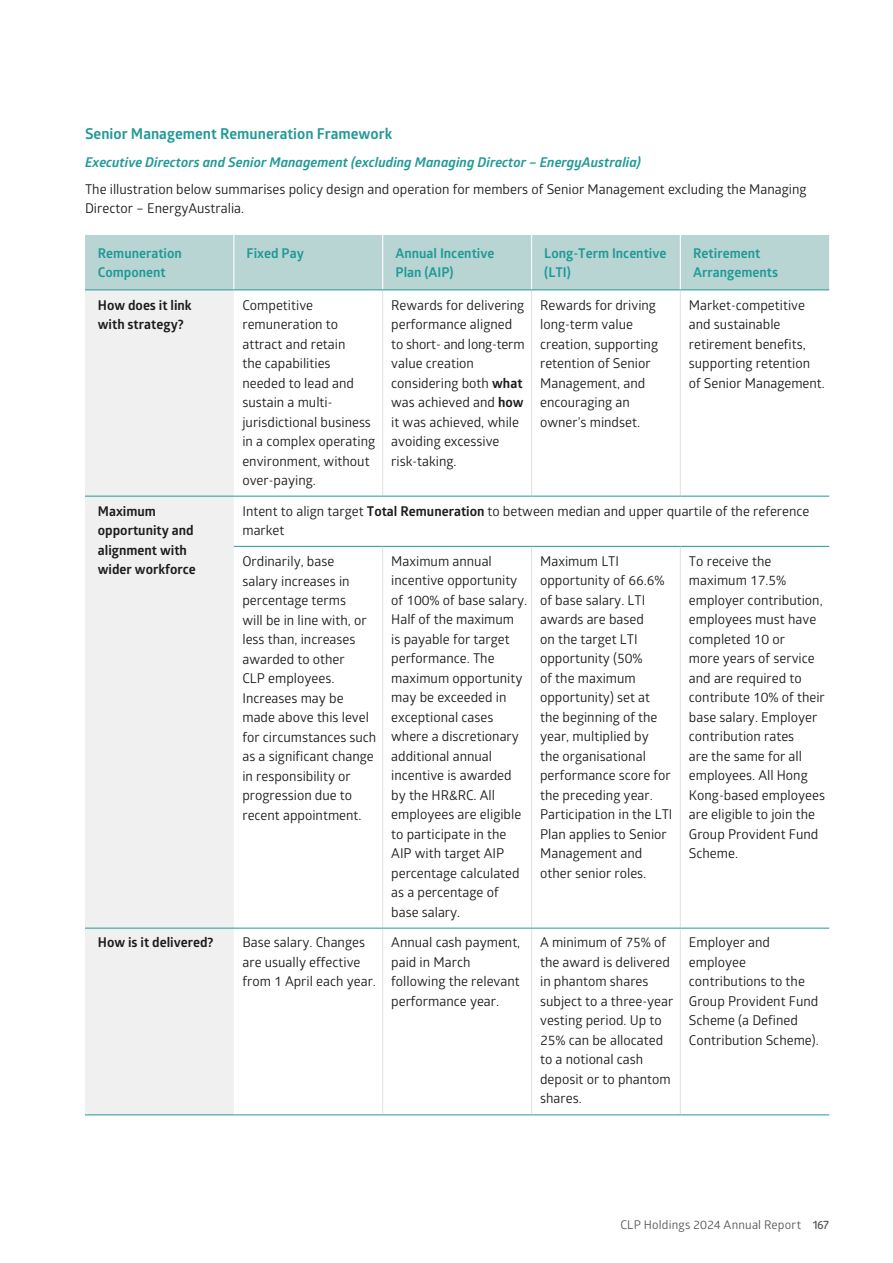
<style>
.page{position:relative;width:893px;height:1263px;background:#fff}
.page>*{position:absolute;margin:0;border:0;box-sizing:border-box;transform-origin:0 0}
.t1{font:700 15px "Glober";color:#219a96}
.t2{font:13.5px/19.5px "Glober";color:#1c1c1b}
.t3{font:700 13.5px/19.5px "Glober";color:#219a96}
.t4{font:700 13.5px/19.5px "Glober";color:#1c1c1b}
.t5{font:italic 700 13.5px "Glober";color:#219a96}
.t6{font:12px "Glober";letter-spacing:.015em;color:#575756}
.s1{font-weight:700}
.s2{font-weight:600}
</style>
<div class="page">
<div style="left:85px;top:290px;width:149px;height:824px;background:#f0f0f0"></div>
<hr style="left:382px;top:290px;width:1px;height:206px;background:#e3e3e3">
<hr style="left:531px;top:290px;width:1px;height:206px;background:#e3e3e3">
<hr style="left:680px;top:290px;width:1px;height:206px;background:#e3e3e3">
<hr style="left:382px;top:547px;width:1px;height:381px;background:#e3e3e3">
<hr style="left:531px;top:547px;width:1px;height:381px;background:#e3e3e3">
<hr style="left:680px;top:547px;width:1px;height:381px;background:#e3e3e3">
<hr style="left:382px;top:928px;width:1px;height:186px;background:#e3e3e3">
<hr style="left:531px;top:928px;width:1px;height:186px;background:#e3e3e3">
<hr style="left:680px;top:928px;width:1px;height:186px;background:#e3e3e3">
<hr style="left:85px;top:496px;width:149px;height:1px;background:#219a96">
<hr style="left:234px;top:496px;width:149px;height:1px;background:#219a96">
<hr style="left:383px;top:496px;width:148px;height:1px;background:#219a96">
<hr style="left:531px;top:496px;width:149px;height:1px;background:#219a96">
<hr style="left:680px;top:496px;width:149px;height:1px;background:#219a96">
<hr style="left:234px;top:546px;width:149px;height:1px;background:#219a96">
<hr style="left:383px;top:546px;width:148px;height:1px;background:#219a96">
<hr style="left:531px;top:546px;width:149px;height:1px;background:#219a96">
<hr style="left:680px;top:546px;width:149px;height:1px;background:#219a96">
<hr style="left:85px;top:928px;width:149px;height:1px;background:#219a96">
<hr style="left:234px;top:928px;width:149px;height:1px;background:#219a96">
<hr style="left:383px;top:928px;width:148px;height:1px;background:#219a96">
<hr style="left:531px;top:928px;width:149px;height:1px;background:#219a96">
<hr style="left:680px;top:928px;width:149px;height:1px;background:#219a96">
<hr style="left:85px;top:1114px;width:149px;height:1px;background:#219a96">
<hr style="left:234px;top:1114px;width:149px;height:1px;background:#219a96">
<hr style="left:383px;top:1114px;width:148px;height:1px;background:#219a96">
<hr style="left:531px;top:1114px;width:149px;height:1px;background:#219a96">
<hr style="left:680px;top:1114px;width:149px;height:1px;background:#219a96">
<div style="left:85px;top:235px;width:744px;height:54px;background:#b8d5d4"></div>
<hr style="left:233px;top:248px;width:1px;height:41px;background:#fff">
<hr style="left:85px;top:289px;width:149px;height:1px;background:#219a96">
<hr style="left:234px;top:289px;width:149px;height:1px;background:#219a96">
<hr style="left:383px;top:289px;width:148px;height:1px;background:#219a96">
<hr style="left:531px;top:289px;width:149px;height:1px;background:#219a96">
<hr style="left:680px;top:289px;width:149px;height:1px;background:#219a96">
<p class="t1" style="left:85px;top:123px;width:309px">Senior Management Remuneration Framework</p>
<p class="t5" style="left:85px;top:153px;width:557px">Executive Directors and Senior Management (excluding Managing Director – EnergyAustralia)</p>
<p class="t2" style="left:85px;top:179px;width:723px">The illustration below summarises policy design and operation for members of Senior Management excluding the Managing<br>Director – EnergyAustralia.</p>
<p class="t3" style="left:98px;top:243px;width:86px">Remuneration<br>Component</p>
<p class="t3" style="left:247px;top:243px;width:59px">Fixed Pay</p>
<p class="t3" style="left:395px;top:243px;width:101px">Annual Incentive<br>Plan (AIP)</p>
<p class="t3" style="left:544px;top:243px;width:124px">Long-Term Incentive (LTI)</p>
<p class="t3" style="left:693px;top:243px;width:86px">Retirement<br>Arrangements</p>
<p class="t4" style="left:98px;top:295px;width:95px">How does it link with strategy?</p>
<p class="t2" style="left:242px;top:295px;width:134px">Competitive remuneration to attract and retain<br>the capabilities needed to lead and sustain a multi&shy;jurisdictional business in a complex operating environment, without over-paying.</p>
<p class="t2" style="left:391px;top:295px;width:135px">Rewards for delivering performance aligned to short- and long-term value creation considering both <span class="s1">what </span>was achieved and <span class="s1">how </span>it was achieved, while avoiding excessive risk-taking.</p>
<p class="t2" style="left:540px;top:295px;width:119px">Rewards for driving long-term value creation, supporting retention of Senior<br>Management, and encouraging an owner’s mindset.</p>
<p class="t2" style="left:689px;top:294px;width:138px">Market-competitive and sustainable retirement benefits, supporting retention of Senior Management.</p>
<p class="t4" style="left:98px;top:501px;width:99px">Maximum opportunity and alignment with wider workforce</p>
<p class="t2" style="left:242px;top:501px;width:568px">Intent to align target <span class="s1">Total Remuneration</span> to between median and upper quartile of the reference market</p>
<p class="t2" style="left:242px;top:551px;width:135px">Ordinarily, base<br>salary increases in percentage terms<br>will be in line with, or less than, increases awarded to other<br>CLP employees.<br>Increases may be made above this level for circumstances such as a significant change in responsibility or progression due to recent appointment.</p>
<p class="t2" style="left:391px;top:551px;width:137px">Maximum annual incentive opportunity of 100% of base salary.<br>Half of the maximum<br>is payable for target performance. The maximum opportunity may be exceeded in exceptional cases where a discretionary additional annual incentive is awarded by the HR&amp;RC. All employees are eligible to participate in the<br>AIP with target AIP percentage calculated as a percentage of base salary.</p>
<p class="t2" style="left:540px;top:551px;width:134px">Maximum LTI opportunity of 66.6% of base salary. LTI awards are based<br>on the target LTI opportunity (50%<br>of the maximum opportunity) set at the beginning of the year, multiplied by<br>the organisational performance score for the preceding year.<br>Participation in the LTI<br>Plan applies to Senior<br>Management and other senior roles.</p>
<p class="t2" style="left:689px;top:551px;width:138px">To receive the maximum 17.5% employer contribution, employees must have completed 10 or<br>more years of service and are required to contribute 10% of their base salary. Employer contribution rates<br>are the same for all employees. All Hong<br>Kong-based employees are eligible to join the<br>Group Provident Fund<br>Scheme.</p>
<p class="t4" style="left:98px;top:933px;width:117px">How is it delivered?</p>
<p class="t2" style="left:242px;top:932px;width:135px">Base salary. Changes are usually effective from 1 April each year.</p>
<p class="t2" style="left:391px;top:932px;width:131px">Annual cash payment, paid in March following the relevant performance year.</p>
<p class="t2" style="left:540px;top:932px;width:135px">A minimum of 75% of the award is delivered in phantom shares subject to a three-year vesting period. Up to<br>25% can be allocated to a notional cash deposit or to phantom shares.</p>
<p class="t2" style="left:689px;top:932px;width:131px">Employer and employee contributions to the<br>Group Provident Fund<br>Scheme (a Defined<br>Contribution Scheme).</p>
<p class="t6" style="left:620px;top:1217px;width:210px">CLP Holdings 2024 Annual Report <span class="s2">167</span></p>
</div>
